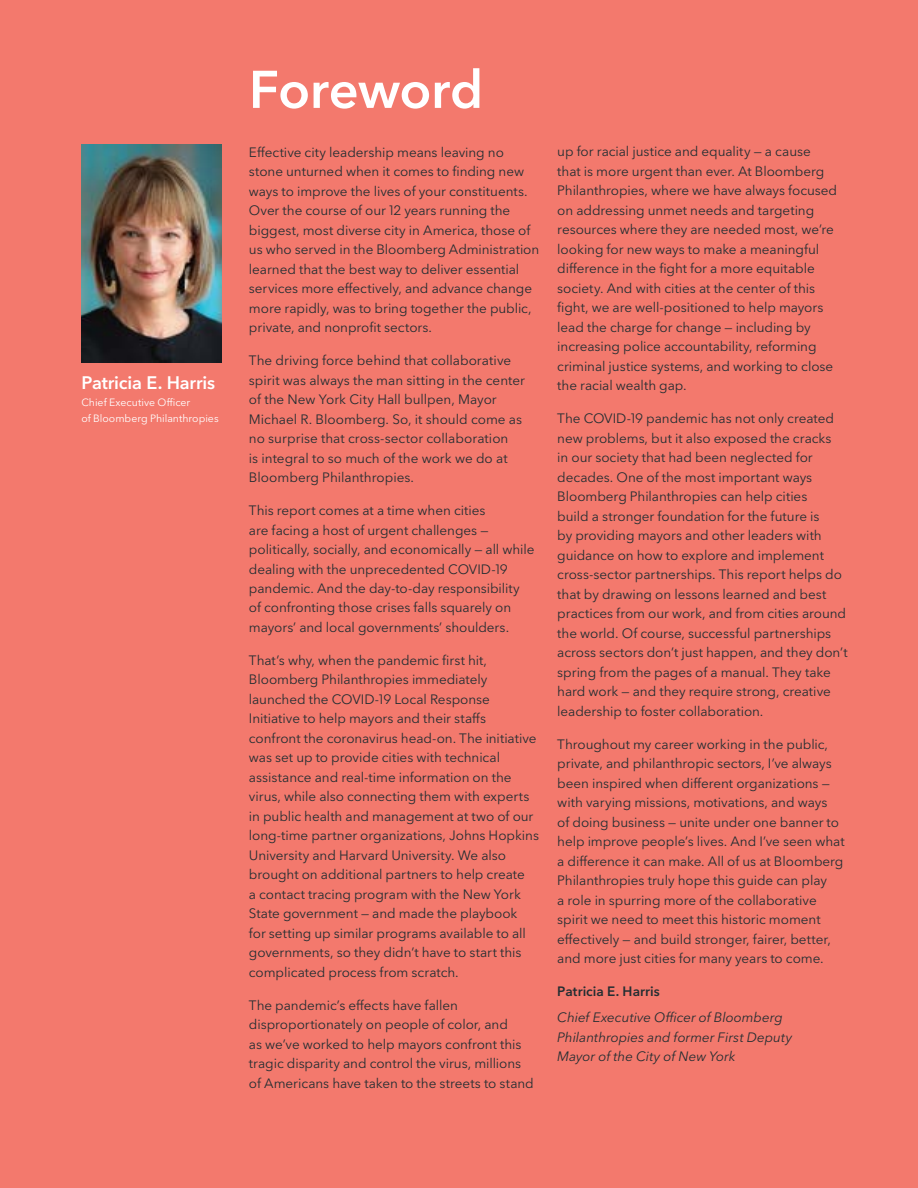
<style>
.page{position:relative;width:918px;height:1188px;background:#f3796d}
.page>*{position:absolute;margin:0;border:0;box-sizing:border-box;transform-origin:0 0}
.t1{font:600 52.5px "Avenir Next P For BBG";letter-spacing:-.005em;color:#fff}
.t2{font:600 18px "Avenir Next P For BBG";letter-spacing:-.005em;color:#fff}
.t3{font:13.5px/19.5px "Avenir Next P For BBG";letter-spacing:-.005em;color:#242e32}
.t4{font:italic 13.5px/19.5px "Avenir Next P For BBG";color:#242e32}
.t5{font:600 13.5px "Avenir Next P For BBG";letter-spacing:.005em;color:#242e32}
.t6{font:10.5px/16.5px "Avenir Next P For BBG";color:#fff}
</style>
<div class="page">
<img style="left:81px;top:145px;width:141px;height:218px">
<h2 class="t2" style="left:81px;top:372px;width:135px">Patricia E. Harris</h2>
<p class="t6" style="left:81px;top:394px;width:139px">Chief Executive Officer<br>of Bloomberg Philanthropies</p>
<h1 class="t1" style="left:249px;top:58px;width:236px">Foreword</h1>
<p class="t3" style="left:249px;top:142px;width:292px">Effective city leadership means leaving no stone unturned when it comes to finding new ways to improve the lives of your constituents.<br>Over the course of our 12 years running the biggest, most diverse city in America, those of us who served in the Bloomberg Administration learned that the best way to deliver essential services more effectively, and advance change more rapidly, was to bring together the public, private, and nonprofit sectors.</p>
<p class="t3" style="left:249px;top:351px;width:278px">The driving force behind that collaborative spirit was always the man sitting in the center of the New York City Hall bullpen, Mayor Michael R. Bloomberg. So, it should come as no surprise that cross-sector collaboration<br>is integral to so much of the work we do at Bloomberg Philanthropies.</p>
<p class="t3" style="left:249px;top:501px;width:287px">This report comes at a time when cities<br>are facing a host of urgent challenges — politically, socially, and economically — all while dealing with the unprecedented COVID-19 pandemic. And the day-to-day responsibility of confronting those crises falls squarely on mayors’ and local governments’ shoulders.</p>
<p class="t3" style="left:249px;top:651px;width:292px">That’s why, when the pandemic first hit, Bloomberg Philanthropies immediately launched the COVID-19 Local Response Initiative to help mayors and their staffs confront the coronavirus head-on. The initiative was set up to provide cities with technical assistance and real-time information on the virus, while also connecting them with experts in public health and management at two of our long-time partner organizations, Johns Hopkins University and Harvard University. We also brought on additional partners to help create<br>a contact tracing program with the New York State government — and made the playbook<br>for setting up similar programs available to all governments, so they didn’t have to start this complicated process from scratch.</p>
<p class="t3" style="left:249px;top:995px;width:286px">The pandemic’s effects have fallen disproportionately on people of color, and<br>as we’ve worked to help mayors confront this tragic disparity and control the virus, millions of Americans have taken to the streets to stand</p>
<p class="t3" style="left:557px;top:142px;width:281px">up for racial justice and equality — a cause that is more urgent than ever. At Bloomberg Philanthropies, where we have always focused on addressing unmet needs and targeting resources where they are needed most, we’re looking for new ways to make a meaningful difference in the fight for a more equitable society. And with cities at the center of this fight, we are well-positioned to help mayors lead the charge for change — including by increasing police accountability, reforming criminal justice systems, and working to close the racial wealth gap.</p>
<p class="t3" style="left:557px;top:409px;width:292px">The COVID-19 pandemic has not only created new problems, but it also exposed the cracks<br>in our society that had been neglected for decades. One of the most important ways Bloomberg Philanthropies can help cities<br>build a stronger foundation for the future is<br>by providing mayors and other leaders with guidance on how to explore and implement cross-sector partnerships. This report helps do that by drawing on lessons learned and best practices from our work, and from cities around the world. Of course, successful partnerships across sectors don’t just happen, and they don’t spring from the pages of a manual. They take hard work — and they require strong, creative leadership to foster collaboration.</p>
<p class="t3" style="left:557px;top:734px;width:289px">Throughout my career working in the public, private, and philanthropic sectors, I’ve always been inspired when different organizations — with varying missions, motivations, and ways<br>of doing business — unite under one banner to help improve people’s lives. And I’ve seen what a difference it can make. All of us at Bloomberg Philanthropies truly hope this guide can play<br>a role in spurring more of the collaborative spirit we need to meet this historic moment effectively — and build stronger, fairer, better, and more just cities for many years to come.</p>
<p class="t5" style="left:557px;top:983px;width:104px">Patricia E. Harris</p>
<p class="t4" style="left:557px;top:1008px;width:237px">Chief Executive Officer of Bloomberg<br>Philanthropies and former First Deputy<br>Mayor of the City of New York</p>
</div>
